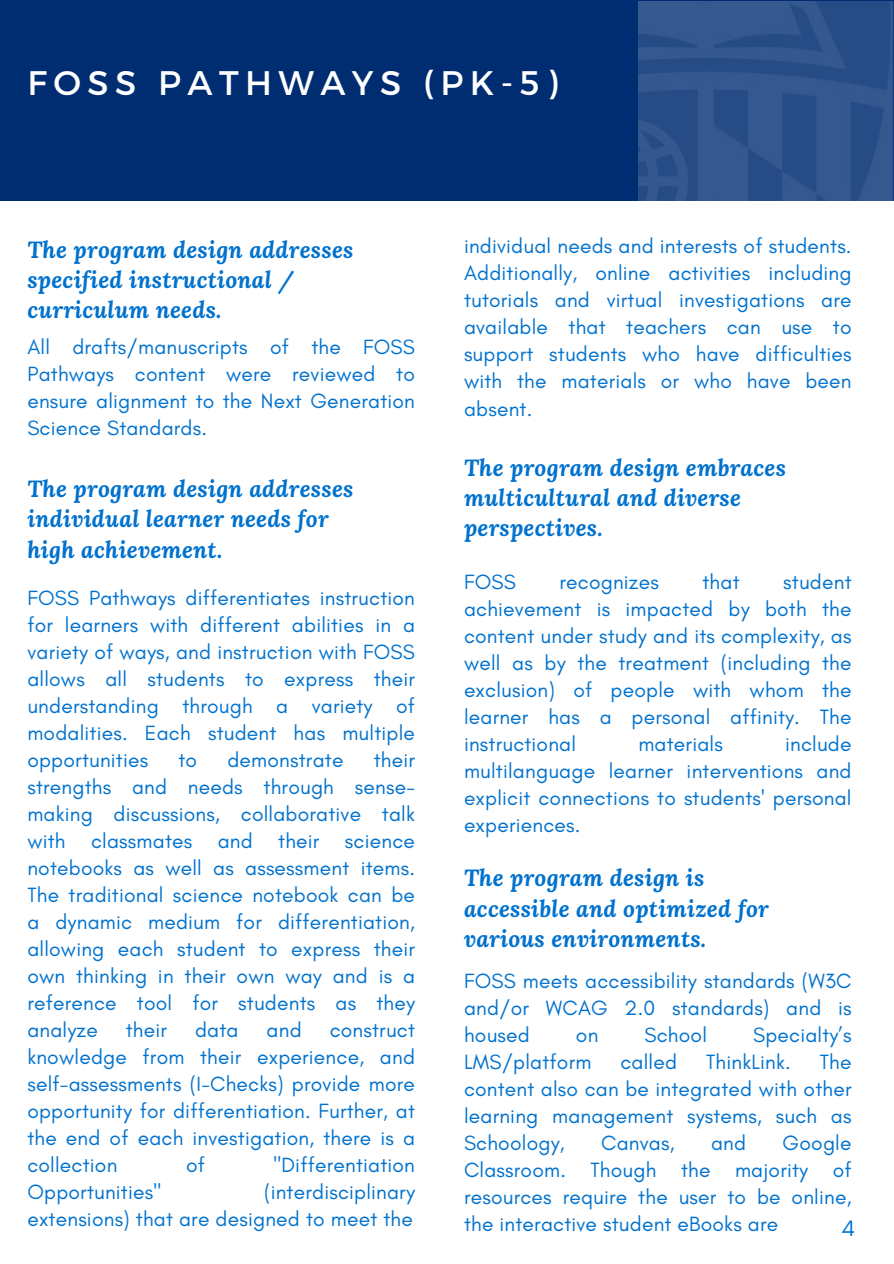
<style>
.page{position:relative;width:894px;height:1264px;background:#fff}
.page>*{position:absolute;margin:0;border:0;box-sizing:border-box;transform-origin:0 0}
.t1{font:34.05px "Montserrat";letter-spacing:.19em;color:#fff}
.t2{font:italic 700 23.1px/30.3px "Lora";letter-spacing:.01em;color:#0072ce}
.t3{font:22.65px "Glacial Indifference";color:#0072ce}
.t4{font:21px/27px "Glacial Indifference";letter-spacing:.01em;color:#0072ce;text-align:justify}
</style>
<div class="page">
<div style="left:0;top:0;width:893px;height:1263px;background:#002d72"></div>
<img style="left:638px;top:1px;width:255px;height:200px">
<div style="left:0;top:201px;width:893px;height:1062px;background:#fff"></div>
<p class="t1" style="left:27px;top:61px;width:531px">FOSS PATHWAYS (PK-5)</p>
<p class="t2" style="left:27px;top:234px;width:327px">The program design addresses specified instructional / curriculum needs.</p>
<p class="t4" style="left:27px;top:333px;width:389px">All drafts/manuscripts of the FOSS Pathways content were reviewed to ensure alignment to the Next Generation Science Standards.</p>
<h2 class="t2" style="left:27px;top:473px;width:327px">The program design addresses individual learner needs for high achievement.</h2>
<h2 class="t4" style="left:27px;top:584px;width:389px">FOSS Pathways differentiates instruction for learners with different abilities in a variety of ways, and instruction with FOSS allows all students to express their understanding through a variety of modalities. Each student has multiple opportunities</h2>
<h2 class="t4" style="left:27px;top:746px;width:389px;text-indent:346px">their strengths and needs through sense&shy;making discussions, collaborative talk with classmates and their science notebooks as well as assessment items.<br>The traditional science notebook can be a dynamic medium for differentiation, allowing each student to express their own thinking in their own way and is a reference tool for students as they analyze</h2>
<h2 class="t4" style="left:178px;top:746px;width:20px">to</h2>
<h2 class="t4" style="left:227px;top:746px;width:117px">demonstrate</h2>
<h2 class="t4" style="left:126px;top:1016px;width:43px">their</h2>
<h2 class="t4" style="left:195px;top:1016px;width:45px">data</h2>
<h2 class="t4" style="left:266px;top:1016px;width:37px">and</h2>
<h2 class="t4" style="left:27px;top:1016px;width:389px;text-indent:302px">construct knowledge from their experience, and self-assessments (I-Checks) provide more opportunity for differentiation. Further, at the end of each investigation, there is a collection</h2>
<h2 class="t4" style="left:186px;top:1151px;width:20px">of</h2>
<h2 class="t4" style="left:273px;top:1151px;width:143px">"Differentiation</h2>
<h2 class="t4" style="left:27px;top:1178px;width:135px">Opportunities"</h2>
<h2 class="t4" style="left:27px;top:1178px;width:389px;text-align:right">(interdisciplinary<br>extensions) that are designed to meet the</h2>
<p class="t4" style="left:464px;top:232px;width:389px">individual needs and interests of students.<br>Additionally, online activities including tutorials and virtual investigations are available that teachers can use to support students who have difficulties with the materials or who have been absent.</p>
<h1 class="t2" style="left:464px;top:452px;width:323px">The program design embraces multicultural and diverse perspectives.</h1>
<p class="t4" style="left:464px;top:568px;width:389px;text-indent:319px">student achievement is impacted by both the content under study and its complexity, as well as by the treatment (including the exclusion) of people with whom the learner has a personal affinity. The instructional</p>
<p class="t4" style="left:464px;top:568px;width:53px">FOSS</p>
<p class="t4" style="left:559px;top:568px;width:101px">recognizes</p>
<p class="t4" style="left:702px;top:568px;width:39px">that</p>
<p class="t4" style="left:464px;top:730px;width:389px;text-indent:321px">include multilanguage learner interventions and explicit connections to students' personal experiences.</p>
<p class="t4" style="left:638px;top:730px;width:86px">materials</p>
<h2 class="t2" style="left:464px;top:862px;width:306px">The program design is accessible and optimized for various environments.</h2>
<h2 class="t4" style="left:464px;top:966px;width:389px">FOSS meets accessibility standards (W3C and/or WCAG 2.0 standards) and is housed</h2>
<h2 class="t4" style="left:575px;top:1020px;width:24px">on</h2>
<h2 class="t4" style="left:644px;top:1020px;width:64px">School</h2>
<h2 class="t4" style="left:752px;top:1020px;width:100px">Specialty’s</h2>
<h2 class="t4" style="left:464px;top:1047px;width:129px">LMS/platform</h2>
<h2 class="t4" style="left:620px;top:1047px;width:58px">called</h2>
<h2 class="t4" style="left:706px;top:1047px;width:86px">ThinkLink.</h2>
<h2 class="t4" style="left:464px;top:1047px;width:389px;text-indent:356px">The content also can be integrated with other learning management systems, such as Schoology,</h2>
<h2 class="t4" style="left:464px;top:1128px;width:389px;text-indent:318px">Google Classroom. Though the majority of resources require the user to be online, the interactive student eBooks are</h2>
<h2 class="t4" style="left:601px;top:1128px;width:75px">Canvas,</h2>
<h2 class="t4" style="left:711px;top:1128px;width:37px">and</h2>
<p class="t3" style="left:841px;top:1214px;width:15px">4</p>
</div>
